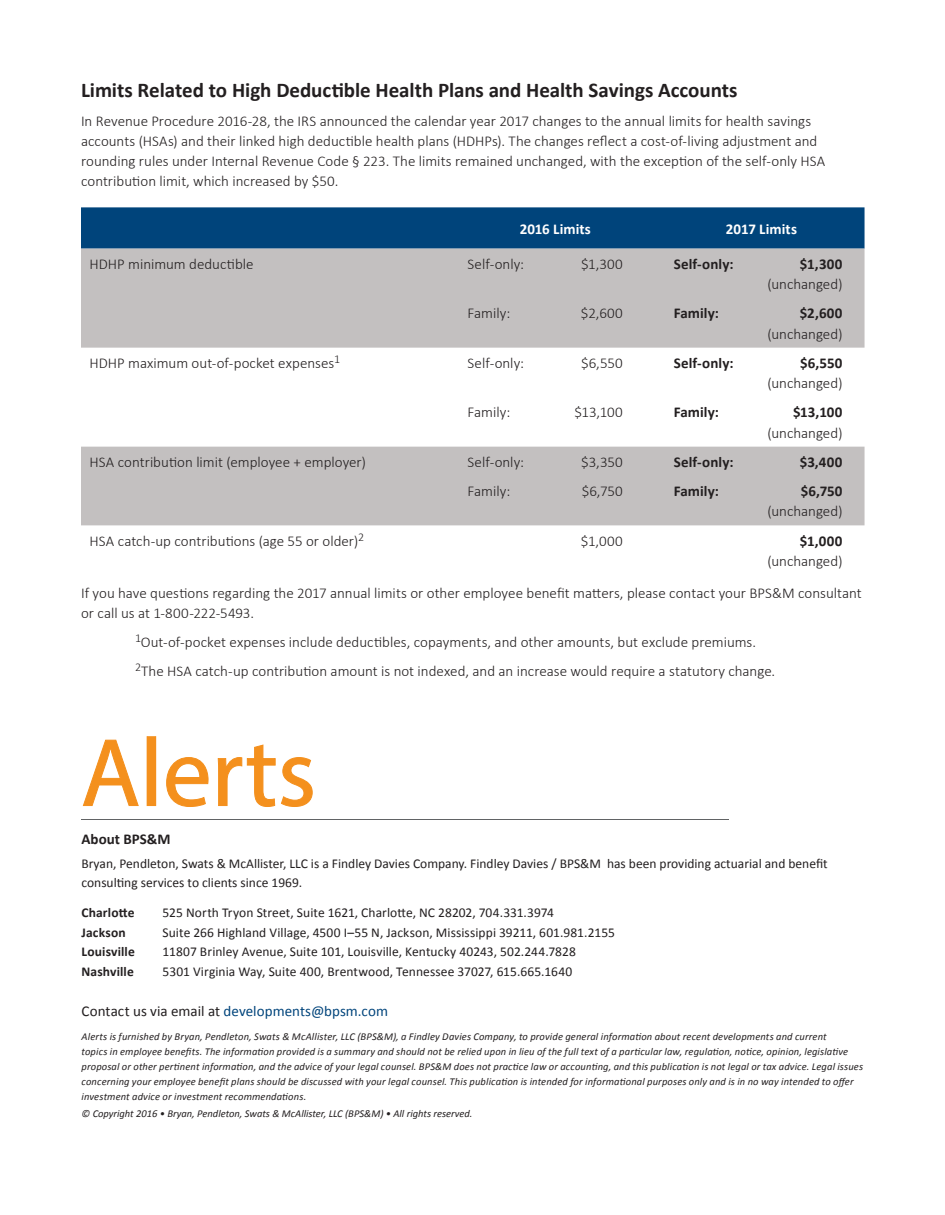
<style>
.page{position:relative;width:945px;height:1215px;background:#fff}
.page>*{position:absolute;margin:0;border:0;box-sizing:border-box;transform-origin:0 0}
.t1{font:97.05px "Myriad Pro";color:#f4901d}
.t2{font:700 21px "Calibri";color:#231f20}
.t3{font:300 15px/20.2px "Calibri";color:#231f20}
.t4{font:700 15px "Calibri";letter-spacing:.005em;color:#231f20}
.t5{font:15px "Calibri";letter-spacing:.005em;color:#00447b}
.t6{font:700 15px "Calibri";letter-spacing:.005em;color:#fff}
.t7{font:13.5px/19.5px "Calibri";color:#231f20}
.t8{font:700 13.5px "Calibri";letter-spacing:.01em;color:#231f20}
.t9{font:italic 10.5px/15px "Calibri";letter-spacing:.015em;color:#231f20}
.s1{color:#231f20}
</style>
<div class="page">
<hr style="left:81px;top:819px;width:648px;height:1px;background:#616365">
<svg style="left:82px;top:739px;width:57px;height:67px"></svg>
<div style="left:147px;top:736px;width:9px;height:70px;border:1px solid #f4901d"></div>
<svg style="left:166px;top:757px;width:43px;height:50px"></svg>
<svg style="left:217px;top:744px;width:96px;height:63px"></svg>
<div style="left:81px;top:207px;width:784px;height:42px;background:#00447b"></div>
<svg style="left:81px;top:249px;width:784px;height:276px;fill:#c3c0c0"></svg>
<h2 class="t2" style="left:81px;top:76px;width:658px">Limits Related to High Deductible Health Plans and Health Savings Accounts</h2>
<p class="t3" style="left:81px;top:110px;width:746px">In Revenue Procedure 2016-28, the IRS announced the calendar year 2017 changes to the annual limits for health savings accounts (HSAs) and their linked high deductible health plans (HDHPs). The changes reflect a cost-of-living adjustment and rounding rules under Internal Revenue Code § 223. The limits remained unchanged, with the exception of the self-only HSA contribution limit, which increased by $50.</p>
<p class="t6" style="left:520px;top:219px;width:73px">2016 Limits</p>
<p class="t6" style="left:726px;top:219px;width:73px">2017 Limits</p>
<p class="t3" style="left:90px;top:254px;width:166px">HDHP minimum deductible</p>
<p class="t3" style="left:468px;top:254px;width:58px">Self-only:</p>
<p class="t3" style="left:581px;top:254px;width:43px">$1,300</p>
<p class="t4" style="left:674px;top:254px;width:61px">Self-only:</p>
<p class="t4" style="left:800px;top:254px;width:44px">$1,300</p>
<p class="t3" style="left:767px;top:274px;width:77px">(unchanged)</p>
<p class="t3" style="left:468px;top:303px;width:44px">Family:</p>
<p class="t3" style="left:581px;top:303px;width:43px">$2,600</p>
<p class="t4" style="left:674px;top:304px;width:47px">Family:</p>
<p class="t4" style="left:800px;top:304px;width:44px">$2,600</p>
<p class="t3" style="left:767px;top:323px;width:77px">(unchanged)</p>
<p class="t3" style="left:90px;top:353px;width:252px">HDHP maximum out-of-pocket expenses<sup>1</sup></p>
<p class="t3" style="left:468px;top:353px;width:58px">Self-only:</p>
<p class="t3" style="left:581px;top:353px;width:43px">$6,550</p>
<p class="t4" style="left:674px;top:353px;width:61px">Self-only:</p>
<p class="t4" style="left:800px;top:353px;width:44px">$6,550</p>
<p class="t3" style="left:767px;top:373px;width:77px">(unchanged)</p>
<p class="t3" style="left:468px;top:402px;width:44px">Family:</p>
<p class="t3" style="left:574px;top:402px;width:50px">$13,100</p>
<p class="t4" style="left:674px;top:403px;width:47px">Family:</p>
<p class="t4" style="left:793px;top:403px;width:51px">$13,100</p>
<p class="t3" style="left:767px;top:422px;width:77px">(unchanged)</p>
<p class="t3" style="left:90px;top:452px;width:278px">HSA contribution limit (employee + employer)</p>
<p class="t3" style="left:468px;top:452px;width:58px">Self-only:</p>
<p class="t3" style="left:581px;top:452px;width:43px">$3,350</p>
<p class="t4" style="left:674px;top:452px;width:61px">Self-only:</p>
<p class="t4" style="left:800px;top:452px;width:44px">$3,400</p>
<p class="t3" style="left:468px;top:481px;width:44px">Family:</p>
<p class="t3" style="left:582px;top:481px;width:43px">$6,750</p>
<p class="t4" style="left:674px;top:482px;width:47px">Family:</p>
<p class="t4" style="left:801px;top:482px;width:43px">$6,750</p>
<p class="t3" style="left:767px;top:501px;width:77px">(unchanged)</p>
<p class="t3" style="left:90px;top:530px;width:276px">HSA catch-up contributions (age 55 or older)<sup>2</sup></p>
<p class="t3" style="left:581px;top:530px;width:43px">$1,000</p>
<p class="t4" style="left:800px;top:531px;width:44px">$1,000</p>
<p class="t3" style="left:81px;top:545px;width:782px;line-height:32px;text-indent:686px">(unchanged)<br>If you have questions regarding the 2017 annual limits or other employee benefit matters, please contact your BPS&amp;M consultant</p>
<p class="t3" style="left:135px;top:598px;width:642px;line-height:29px;text-indent:-54px">or call us at 1-800-222-5493.<br><sup>1</sup>Out-of-pocket expenses include deductibles, copayments, and other amounts, but exclude premiums.<br><sup>2</sup>The HSA catch-up contribution amount is not indexed, and an increase would require a statutory change.</p>
<h1 class="t1" style="left:81px;top:713px;width:237px">Alerts</h1>
<p class="t4" style="left:82px;top:829px;width:91px">About BPS&amp;M</p>
<p class="t7" style="left:82px;top:853px;width:748px">Bryan, Pendleton, Swats &amp; McAllister, LLC is a Findley Davies Company. Findley Davies / BPS&amp;M has been providing actuarial and benefit consulting services to clients since 1969.</p>
<p class="t8" style="left:82px;top:904px;width:54px">Charlotte</p>
<p class="t7" style="left:163px;top:903px;width:393px">525 North Tryon Street, Suite 1621, Charlotte, NC 28202, 704.331.3974</p>
<p class="t8" style="left:82px;top:924px;width:46px">Jackson</p>
<p class="t7" style="left:163px;top:923px;width:454px">Suite 266 Highland Village, 4500 I–55 N, Jackson, Mississippi 39211, 601.981.2155</p>
<p class="t8" style="left:82px;top:943px;width:55px">Louisville</p>
<p class="t7" style="left:163px;top:942px;width:415px">11807 Brinley Avenue, Suite 101, Louisville, Kentucky 40243, 502.244.7828</p>
<p class="t8" style="left:82px;top:963px;width:54px">Nashville</p>
<p class="t7" style="left:163px;top:962px;width:411px">5301 Virginia Way, Suite 400, Brentwood, Tennessee 37027, 615.665.1640</p>
<p class="t5" style="left:82px;top:1002px;width:308px"><span class="s1">Contact us via email at</span> developments@bpsm.com</p>
<p class="t9" style="left:82px;top:1029px;width:783px">Alerts is furnished by Bryan, Pendleton, Swats &amp; McAllister, LLC (BPS&amp;M), a Findley Davies Company, to provide general information about recent developments and current<br>topics in employee benefits. The information provided is a summary and should not be relied upon in lieu of the full text of a particular law, regulation, notice, opinion, legislative proposal or other pertinent information, and the advice of your legal counsel. BPS&amp;M does not practice law or accounting, and this publication is not legal or tax advice. Legal issues concerning your employee benefit plans should be discussed with your legal counsel. This publication is intended for informational purposes only and is in no way intended to offer investment advice or investment recommendations.</p>
<p class="t9" style="left:82px;top:1105px;width:393px">© Copyright 2016 • Bryan, Pendleton, Swats &amp; McAllister, LLC (BPS&amp;M) • All rights reserved.</p>
</div>
